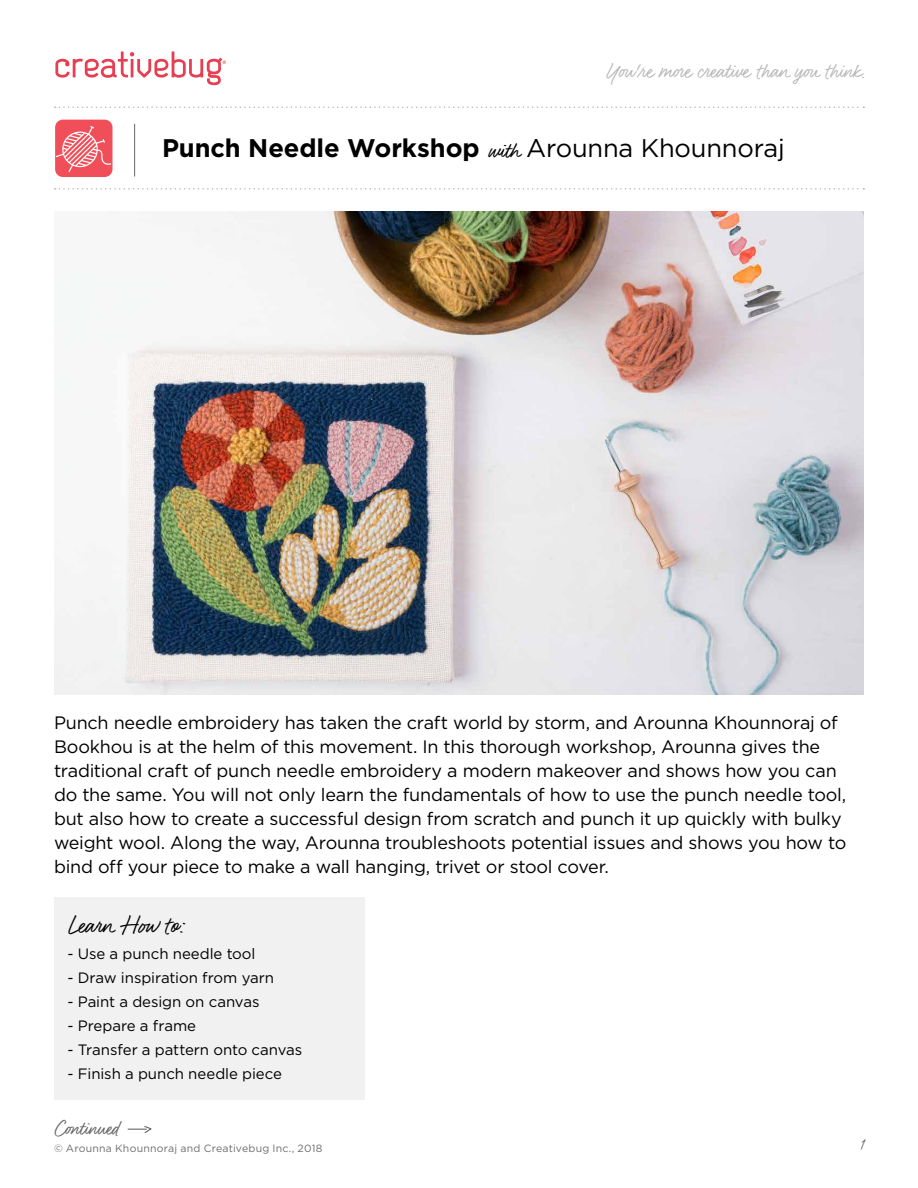
<style>
.page{position:relative;width:918px;height:1188px;background:#fff}
.page>*{position:absolute;margin:0;border:0;box-sizing:border-box;transform-origin:0 0}
.t1{font:27px "Felt That";color:#000}
.t2{font:700 25.5px "Gotham";color:#000}
.t3{font:24px "Felt That";color:#b9b9ba}
.t4{font:22.5px "Felt That";color:#666767}
.t5{font:18px/24px "Gotham";letter-spacing:-.015em;color:#000}
.t6{font:18px "Felt That";color:#636466}
.t7{font:15px "Gotham";letter-spacing:-.005em;color:#000}
.t8{font:10.5px "Gotham";letter-spacing:.025em;color:#6d6e71}
.s1{font-family:"Felt That";font-weight:400}
.s2{font-weight:400}
</style>
<div class="page">
<svg style="left:55px;top:106px;width:809px;height:2px"></svg>
<svg style="left:55px;top:188px;width:809px;height:2px"></svg>
<hr style="left:134px;top:124px;width:1px;height:53px;background:#666767">
<svg style="left:55px;top:51px;width:171px;height:34px"></svg>
<div style="left:55px;top:120px;width:58px;height:57px;background:#f04f59;border-radius:8px"></div>
<svg style="left:56px;top:126px;width:55px;height:46px"></svg>
<img style="left:54px;top:212px;width:810px;height:482px">
<div style="left:54px;top:897px;width:310px;height:203px;background:#f1f1f1"></div>
<svg style="left:128px;top:1126px;width:24px;height:8px"></svg>
<h3 class="t3" style="left:607px;top:56px;width:259px">You're more creative than you think.</h3>
<h2 class="t2" style="left:162px;top:133px;width:624px">Punch Needle Workshop <span class="s1">with</span> <span class="s2">Arounna Khounnoraj</span></h2>
<p class="t5" style="left:54px;top:711px;width:794px">Punch needle embroidery has taken the craft world by storm, and Arounna Khounnoraj of Bookhou is at the helm of this movement. In this thorough workshop, Arounna gives the traditional craft of punch needle embroidery a modern makeover and shows how you can do the same. You will not only learn the fundamentals of how to use the punch needle tool, but also how to create a successful design from scratch and punch it up quickly with bulky weight wool. Along the way, Arounna troubleshoots potential issues and shows you how to bind off your piece to make a wall hanging, trivet or stool cover.</p>
<h1 class="t1" style="left:68px;top:908px;width:118px">Learn How to:</h1>
<p class="t7" style="left:68px;top:945px;width:190px">- Use a punch needle tool</p>
<p class="t7" style="left:68px;top:969px;width:208px">- Draw inspiration from yarn</p>
<p class="t7" style="left:68px;top:993px;width:193px">- Paint a design on canvas</p>
<p class="t7" style="left:68px;top:1017px;width:130px">- Prepare a frame</p>
<p class="t7" style="left:68px;top:1041px;width:236px">- Transfer a pattern onto canvas</p>
<p class="t7" style="left:68px;top:1065px;width:216px">- Finish a punch needle piece</p>
<p class="t4" style="left:54px;top:1114px;width:64px">Continued</p>
<p class="t8" style="left:54px;top:1142px;width:270px">© Arounna Khounnoraj and Creativebug Inc., 2018</p>
<p class="t6" style="left:859px;top:1134px;width:7px">1</p>
</div>
